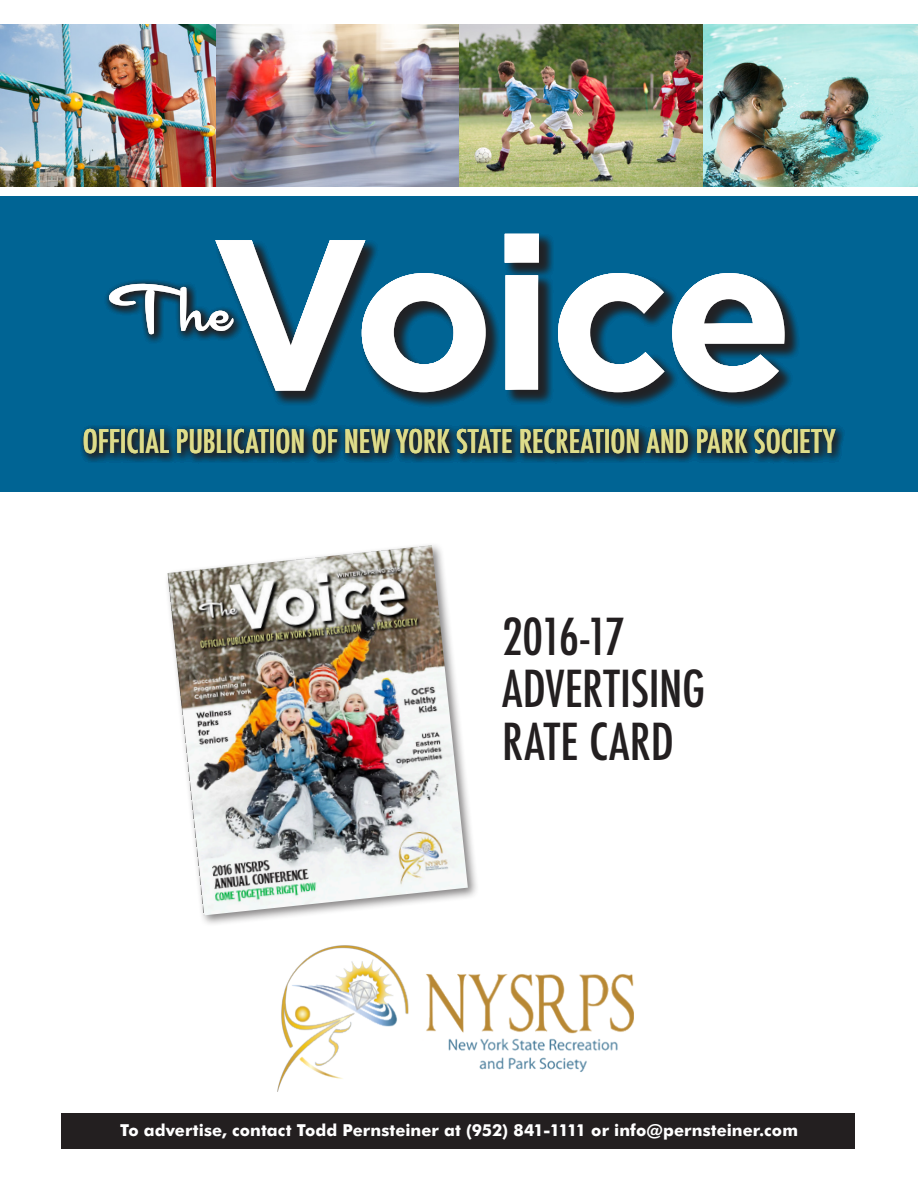
<style>
.page{position:relative;width:918px;height:1188px;background:#fff}
.page>*{position:absolute;margin:0;border:0;box-sizing:border-box;transform-origin:0 0}
.t1{font:700 213.6px "Gotham";letter-spacing:-.03em;color:#fff}
.t2{font:69px "Cocktail Shaker";color:#fff}
.t3{font:500 condensed 49.5px/52.5px "Futura";letter-spacing:-.005em;color:#231f20}
.t4{font:500 condensed 31.5px "Futura";letter-spacing:-.005em;color:#dedd8b}
.t5{font:700 16.5px "Futura BT";letter-spacing:.005em;color:#fff}
</style>
<div class="page">
<div style="left:0;top:196px;width:918px;height:296px;background:#006494"></div>
<div style="left:61px;top:1113px;width:794px;height:36px;background:#231f20"></div>
<img style="left:277px;top:945px;width:357px;height:147px">
<div style="left:80px;top:424px;width:765px;height:40px;background:#231f20;opacity:.55"></div>
<div style="left:215px;top:233px;width:585px;height:175px;background:#231f20;opacity:.55"></div>
<div style="left:104px;top:279px;width:140px;height:66px;background:#231f20;opacity:.75"></div>
<div style="left:164px;top:542px;width:316px;height:386px;background:#231f20;opacity:.55"></div>
<img style="left:167px;top:545px;width:301px;height:370px">
<img style="left:0;top:25px;width:918px;height:162px">
<p class="t1" style="left:210px;top:185px;width:585px">Voice</p>
<p class="t2" style="left:112px;top:270px;width:120px">The</p>
<p class="t4" style="left:83px;top:421px;width:754px">OFFICIAL PUBLICATION OF NEW YORK STATE RECREATION AND PARK SOCIETY</p>
<p class="t3" style="left:502px;top:610px;width:205px">2016-17<br>ADVERTISING<br>RATE CARD</p>
<p class="t5" style="left:120px;top:1121px;width:679px">To advertise, contact Todd Pernsteiner at (952) 841-1111 or info@pernsteiner.com</p>
</div>
